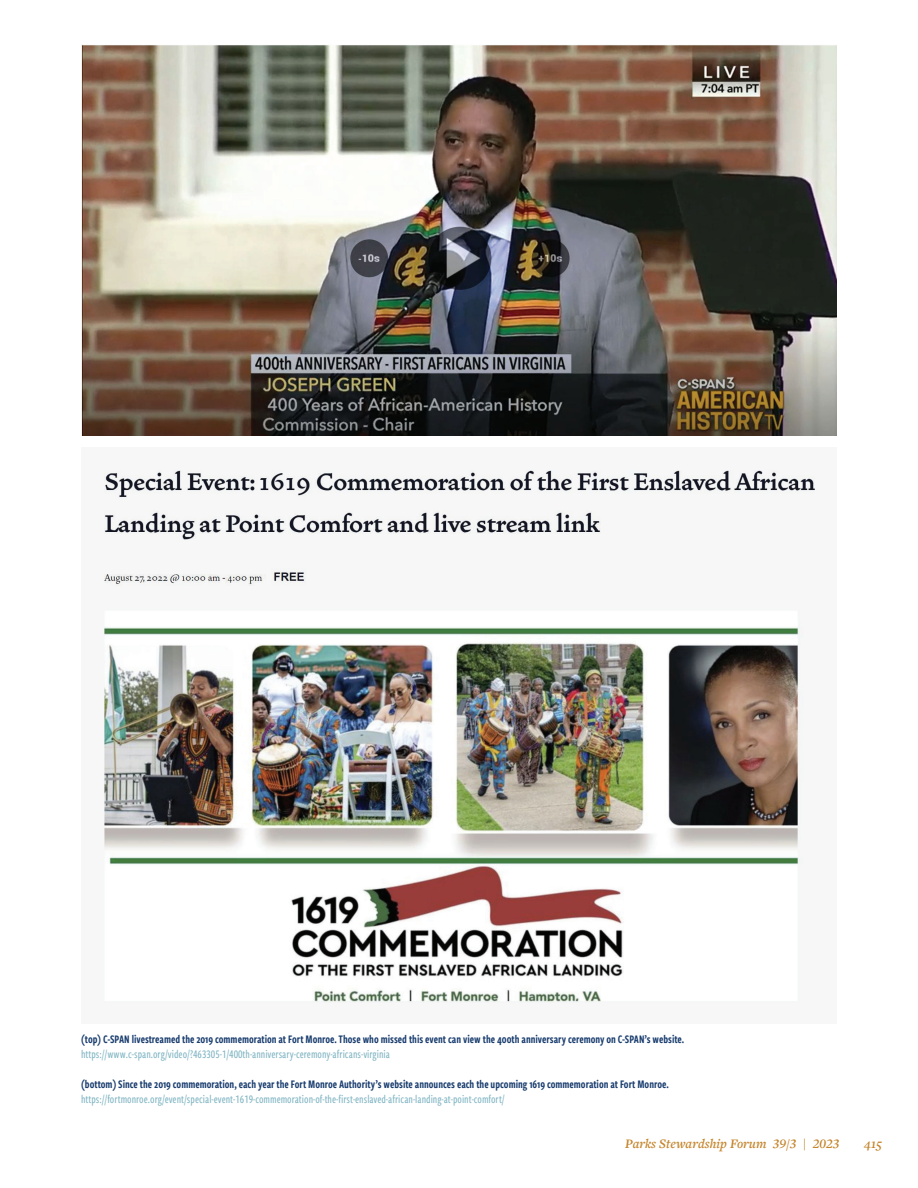
<style>
.page{position:relative;width:918px;height:1188px;background:#fff}
.page>*{position:absolute;margin:0;border:0;box-sizing:border-box;transform-origin:0 0}
.t1{font:italic 600 13.5px "Freight Text Pro";color:#c4842a}
.t2{font:12px "Freight Sans Cmp Pro Semi";color:#183c6e}
.t3{font:500 12px "Freight Sans Cmp Pro";color:#80b5c3}
</style>
<div class="page">
<img style="left:81px;top:44px;width:756px;height:392px">
<img style="left:104px;top:470px;width:714px;height:533px">
<p class="t2" style="left:81px;top:1031px;width:605px">(top) C-SPAN livestreamed the 2019 commemoration at Fort Monroe. Those who missed this event can view the 400th anniversary ceremony on C-SPAN’s website.</p>
<p class="t3" style="left:81px;top:1047px;width:310px">https://www.c-span.org/video/?463305-1/400th-anniversary-ceremony-africans-virginia</p>
<p class="t2" style="left:81px;top:1076px;width:589px">(bottom) Since the 2019 commemoration, each year the Fort Monroe Authority’s website announces each the upcoming 1619 commemoration at Fort Monroe.</p>
<p class="t3" style="left:81px;top:1092px;width:425px">https://fortmonroe.org/event/special-event-1619-commemoration-of-the-first-enslaved-african-landing-at-point-comfort/</p>
<p class="t1" style="left:625px;top:1134px;width:216px">Parks Stewardship Forum 39/3 | 2023</p>
<p class="t1" style="left:864px;top:1134px;width:19px">415</p>
</div>
